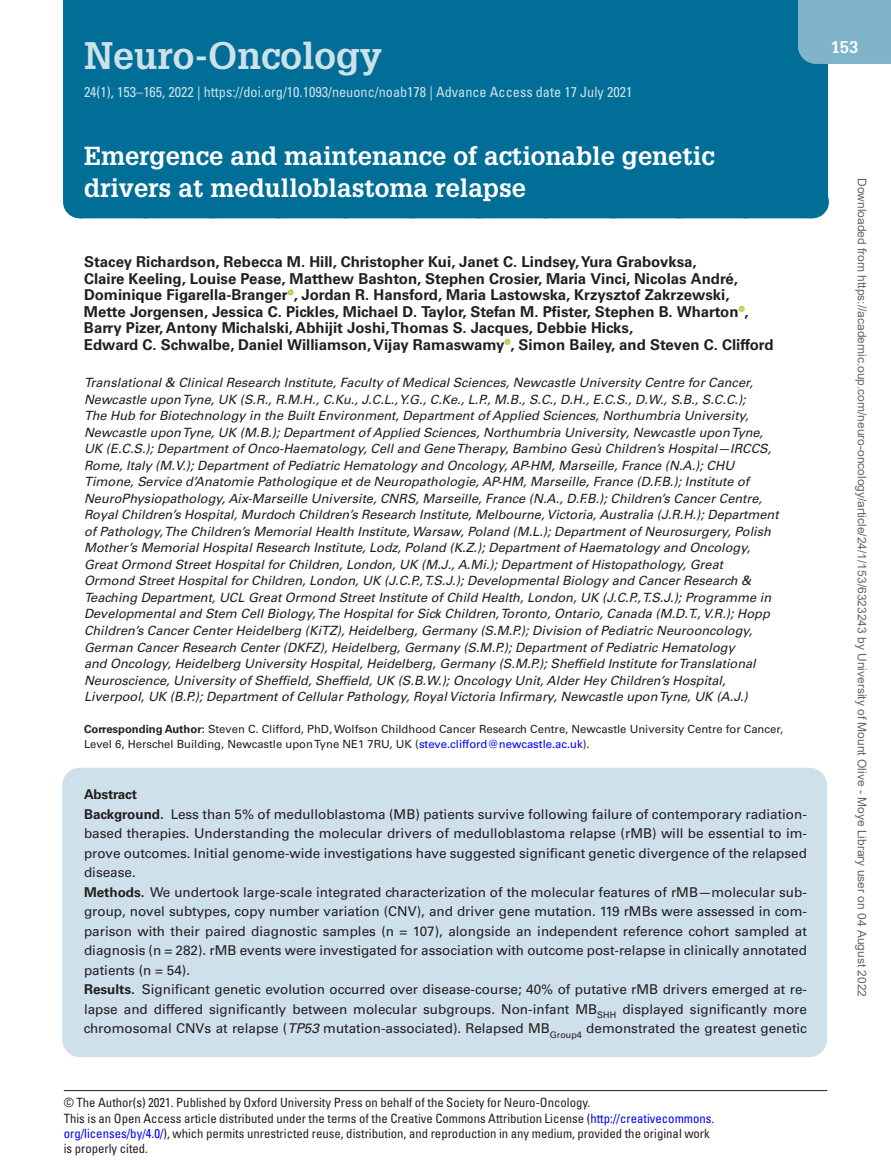
<style>
.page{position:relative;width:891px;height:1175px;background:#fff}
.page>*{position:absolute;margin:0;border:0;box-sizing:border-box;transform-origin:0 0}
.t1{font:700 37.5px "Glypha LT Std";color:#cee0ea}
.t2{font:700 25.5px/31.5px "Glypha LT Std";color:#fff}
.t3{font:700 16.5px "Glypha LT Std";color:#fff}
.t4{font:700 15px/16.5px "Univers LT Std";color:#231f20}
.t5{font:condensed 14.25px "Univers LT Std";color:#cee0ea}
.t6{font:13.5px/19.5px "Univers LT Std";color:#231f20}
.t7{font:italic 12.75px/16.5px "Univers LT Std";color:#231f20}
.t8{font:condensed 12.75px/15px "Univers LT Std";color:#231f20}
.t9{font:12px "Arial";color:#666}
.t10{font:11.25px/15px "Univers LT Std";color:#231f20}
.s1{font-weight:700}
.s2{color:#00f}
.s3{font-style:italic}
</style>
<div class="page">
<div style="left:63px;top:0;width:765px;height:166px;background:#006e96"></div>
<div style="left:62px;top:767px;width:765px;height:290px;background:#cee0ea;border-radius:18px"></div>
<hr style="left:64px;top:1090px;width:763px;height:1px;background:#231f20">
<div style="left:798px;top:0;width:93px;height:64px;background:#7fb4ca"></div>
<div style="left:63px;top:161px;width:765px;height:39px;background:#006e96"></div>
<div style="left:80px;top:185px;width:732px;height:33px;background:#006e96"></div>
<hr style="left:812px;top:185px;width:1px;height:33px;background:#006e96">
<svg style="left:288px;top:289px;width:6px;height:6px"></svg>
<svg style="left:739px;top:306px;width:6px;height:6px"></svg>
<svg style="left:505px;top:339px;width:6px;height:6px"></svg>
<h1 class="t1" style="left:84px;top:32px;width:299px">Neuro-Oncology</h1>
<p class="t5" style="left:84px;top:83px;width:550px">24(1), 153–165, 2022 | https://doi.org/10.1093/neuonc/noab178 | Advance Access date 17 July 2021</p>
<h2 class="t2" style="left:84px;top:140px;width:632px">Emergence and maintenance of actionable genetic drivers at medulloblastoma relapse</h2>
<p class="t4" style="left:84px;top:254px;width:691px">Stacey Richardson, Rebecca M. Hill, Christopher Kui, Janet C. Lindsey, Yura Grabovksa,<br>Claire Keeling, Louise Pease, Matthew Bashton, Stephen Crosier, Maria Vinci, Nicolas André, Dominique Figarella-Branger , Jordan R. Hansford, Maria Lastowska, Krzysztof Zakrzewski, Mette Jorgensen, Jessica C. Pickles, Michael D. Taylor, Stefan M. Pfister, Stephen B. Wharton , Barry Pizer, Antony Michalski, Abhijit Joshi, Thomas S. Jacques, Debbie Hicks,<br>Edward C. Schwalbe, Daniel Williamson, Vijay Ramaswamy , Simon Bailey, and Steven C. Clifford</p>
<p class="t7" style="left:84px;top:375px;width:696px">Translational &amp; Clinical Research Institute, Faculty of Medical Sciences, Newcastle University Centre for Cancer, Newcastle upon Tyne, UK (S.R., R.M.H., C.Ku., J.C.L., Y.G., C.Ke., L.P., M.B., S.C., D.H., E.C.S., D.W., S.B., S.C.C.);<br>The Hub for Biotechnology in the Built Environment, Department of Applied Sciences, Northumbria University, Newcastle upon Tyne, UK (M.B.); Department of Applied Sciences, Northumbria University, Newcastle upon Tyne, UK (E.C.S.); Department of Onco-Haematology, Cell and Gene Therapy, Bambino Gesù Children’s Hospital—IRCCS, Rome, Italy (M.V.); Department of Pediatric Hematology and Oncology, AP-HM, Marseille, France (N.A.); CHU Timone, Service d’Anatomie Pathologique et de Neuropathologie, AP-HM, Marseille, France (D.F.B.); Institute of NeuroPhysiopathology, Aix-Marseille Universite, CNRS, Marseille, France (N.A., D.F.B.); Children’s Cancer Centre, Royal Children’s Hospital, Murdoch Children’s Research Institute, Melbourne, Victoria, Australia (J.R.H.); Department of Pathology, The Children’s Memorial Health Institute, Warsaw, Poland (M.L.); Department of Neurosurgery, Polish Mother’s Memorial Hospital Research Institute, Lodz, Poland (K.Z.); Department of Haematology and Oncology, Great Ormond Street Hospital for Children, London, UK (M.J., A.Mi.); Department of Histopathology, Great<br>Ormond Street Hospital for Children, London, UK (J.C.P., T.S.J.); Developmental Biology and Cancer Research &amp; Teaching Department, UCL Great Ormond Street Institute of Child Health, London, UK (J.C.P., T.S.J.); Programme in Developmental and Stem Cell Biology, The Hospital for Sick Children, Toronto, Ontario, Canada (M.D.T., V.R.); Hopp Children’s Cancer Center Heidelberg (KiTZ), Heidelberg, Germany (S.M.P.); Division of Pediatric Neurooncology, German Cancer Research Center (DKFZ), Heidelberg, Germany (S.M.P.); Department of Pediatric Hematology<br>and Oncology, Heidelberg University Hospital, Heidelberg, Germany (S.M.P.); Sheffield Institute for Translational Neuroscience, University of Sheffield, Sheffield, UK (S.B.W.); Oncology Unit, Alder Hey Children’s Hospital, Liverpool, UK (B.P.); Department of Cellular Pathology, Royal Victoria Infirmary, Newcastle upon Tyne, UK (A.J.)</p>
<p class="t10" style="left:84px;top:722px;width:701px"><span class="s1">Corresponding Author:</span> Steven C. Clifford, PhD, Wolfson Childhood Cancer Research Centre, Newcastle University Centre for Cancer,<br>Level 6, Herschel Building, Newcastle upon Tyne NE1 7RU, UK (<span class="s2">steve.clifford@newcastle.ac.uk</span>).</p>
<p class="t6" style="left:84px;top:785px;width:725px"><span class="s1">Abstract<br>Background.</span> Less than 5% of medulloblastoma (MB) patients survive following failure of contemporary radiation&shy;based therapies. Understanding the molecular drivers of medulloblastoma relapse (rMB) will be essential to im&shy;prove outcomes. Initial genome-wide investigations have suggested significant genetic divergence of the relapsed disease.<br><span class="s1">Methods.</span> We undertook large-scale integrated characterization of the molecular features of rMB—molecular sub&shy;group, novel subtypes, copy number variation (CNV), and driver gene mutation. 119 rMBs were assessed in com&shy;parison with their paired diagnostic samples (n = 107), alongside an independent reference cohort sampled at diagnosis (n = 282). rMB events were investigated for association with outcome post-relapse in clinically annotated patients (n = 54).<br><span class="s1">Results.</span> Significant genetic evolution occurred over disease-course; 40% of putative rMB drivers emerged at re&shy;lapse and differed significantly between molecular subgroups. Non-infant MB<sub>SHH</sub> displayed significantly more chromosomal CNVs at relapse (<span class="s3">TP53</span> mutation-associated). Relapsed MB<sub>Group4</sub> demonstrated the greatest genetic</p>
<p class="t8" style="left:64px;top:1095px;width:528px">© The Author(s) 2021. Published by Oxford University Press on behalf of the Society for Neuro-Oncology.</p>
<p class="t8" style="left:64px;top:1110px;width:652px">This is an Open Access article distributed under the terms of the Creative Commons Attribution License (<span class="s2">http://creativecommons. org/licenses/by/4.0/</span>), which permits unrestricted reuse, distribution, and reproduction in any medium, provided the original work is properly cited.</p>
<p class="t3" style="left:831px;top:37px;width:29px">153</p>
<p class="t9" style="left:866px;top:178px;width:820px;rotate:90deg">Downloaded from https://academic.oup.com/neuro-oncology/article/24/1/153/6323243 by University of Mount Olive - Moye Library user on 04 August 2022</p>
</div>
